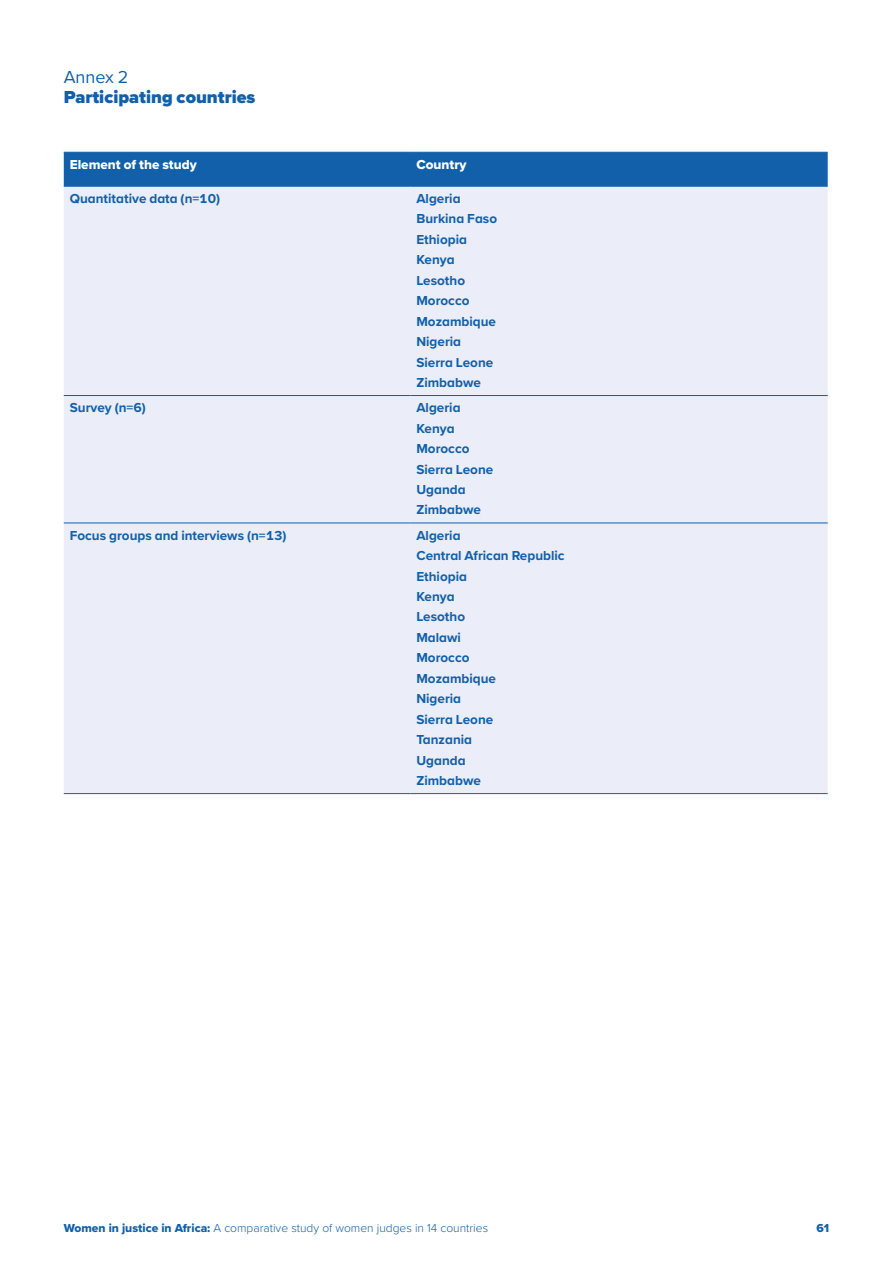
<style>
.page{position:relative;width:893px;height:1263px;background:#fff}
.page>*{position:absolute;margin:0;border:0;box-sizing:border-box;transform-origin:0 0}
.Sections{font:900 18px/19.5px "Proxima Nova";color:#1260aa}
.Body{font:700 13.5px "Proxima Nova";color:#1260aa}
.Body-2{font:13.5px "Proxima Nova Extrabld";color:#fff}
.t1{font:300 12px "Proxima Nova";color:#1260aa}
.t2{font:12px "Proxima Nova Extrabld";color:#1260aa}
.s1{font-weight:400}
.s2{font-family:"Proxima Nova Extrabld";font-weight:400}
</style>
<div class="page">
<div style="left:64px;top:153px;width:764px;height:33px;background:#1260aa"></div>
<div style="left:64px;top:187px;width:764px;height:606px;background:#ebedf8"></div>
<hr style="left:64px;top:152px;width:346px;height:1px;background:#1260aa">
<hr style="left:410px;top:152px;width:418px;height:1px;background:#1260aa">
<hr style="left:64px;top:186px;width:346px;height:1px;background:#1260aa">
<hr style="left:410px;top:186px;width:418px;height:1px;background:#1260aa">
<hr style="left:64px;top:395px;width:346px;height:1px;background:#1260aa">
<hr style="left:410px;top:395px;width:418px;height:1px;background:#1260aa">
<hr style="left:64px;top:523px;width:346px;height:1px;background:#1260aa">
<hr style="left:410px;top:523px;width:418px;height:1px;background:#1260aa">
<hr style="left:64px;top:793px;width:346px;height:1px;background:#1260aa">
<hr style="left:410px;top:793px;width:418px;height:1px;background:#1260aa">
<p class="Sections" style="left:64px;top:67px;width:193px"><span class="s1">Annex 2<br></span>Participating countries</p>
<p class="Body-2" style="left:70px;top:154px;width:129px">Element of the study</p>
<p class="Body-2" style="left:416px;top:154px;width:52px">Country</p>
<p class="Body" style="left:70px;top:188px;width:152px">Quantitative data (n=10)</p>
<p class="Body" style="left:416px;top:188px;width:46px">Algeria</p>
<p class="Body" style="left:416px;top:209px;width:82px">Burkina Faso</p>
<p class="Body" style="left:416px;top:229px;width:52px">Ethiopia</p>
<p class="Body" style="left:416px;top:250px;width:40px">Kenya</p>
<p class="Body" style="left:416px;top:270px;width:50px">Lesotho</p>
<p class="Body" style="left:416px;top:291px;width:55px">Morocco</p>
<p class="Body" style="left:416px;top:311px;width:81px">Mozambique</p>
<p class="Body" style="left:416px;top:331px;width:46px">Nigeria</p>
<p class="Body" style="left:416px;top:352px;width:78px">Sierra Leone</p>
<p class="Body" style="left:416px;top:372px;width:66px">Zimbabwe</p>
<p class="Body" style="left:70px;top:398px;width:78px">Survey (n=6)</p>
<p class="Body" style="left:416px;top:398px;width:46px">Algeria</p>
<p class="Body" style="left:416px;top:418px;width:40px">Kenya</p>
<p class="Body" style="left:416px;top:438px;width:55px">Morocco</p>
<p class="Body" style="left:416px;top:459px;width:78px">Sierra Leone</p>
<p class="Body" style="left:416px;top:479px;width:51px">Uganda</p>
<p class="Body" style="left:416px;top:500px;width:66px">Zimbabwe</p>
<p class="Body" style="left:70px;top:525px;width:218px">Focus groups and interviews (n=13)</p>
<p class="Body" style="left:416px;top:525px;width:46px">Algeria</p>
<p class="Body" style="left:416px;top:545px;width:150px">Central African Republic</p>
<p class="Body" style="left:416px;top:566px;width:52px">Ethiopia</p>
<p class="Body" style="left:416px;top:586px;width:40px">Kenya</p>
<p class="Body" style="left:416px;top:607px;width:50px">Lesotho</p>
<p class="Body" style="left:416px;top:627px;width:46px">Malawi</p>
<p class="Body" style="left:416px;top:648px;width:55px">Morocco</p>
<p class="Body" style="left:416px;top:668px;width:81px">Mozambique</p>
<p class="Body" style="left:416px;top:689px;width:46px">Nigeria</p>
<p class="Body" style="left:416px;top:709px;width:78px">Sierra Leone</p>
<p class="Body" style="left:416px;top:730px;width:57px">Tanzania</p>
<p class="Body" style="left:416px;top:750px;width:51px">Uganda</p>
<p class="Body" style="left:416px;top:770px;width:66px">Zimbabwe</p>
<p class="t1" style="left:64px;top:1219px;width:426px"><span class="s2">Women in justice in Africa:</span> A comparative study of women judges in 14 countries</p>
<p class="t2" style="left:816px;top:1219px;width:14px">61</p>
</div>
